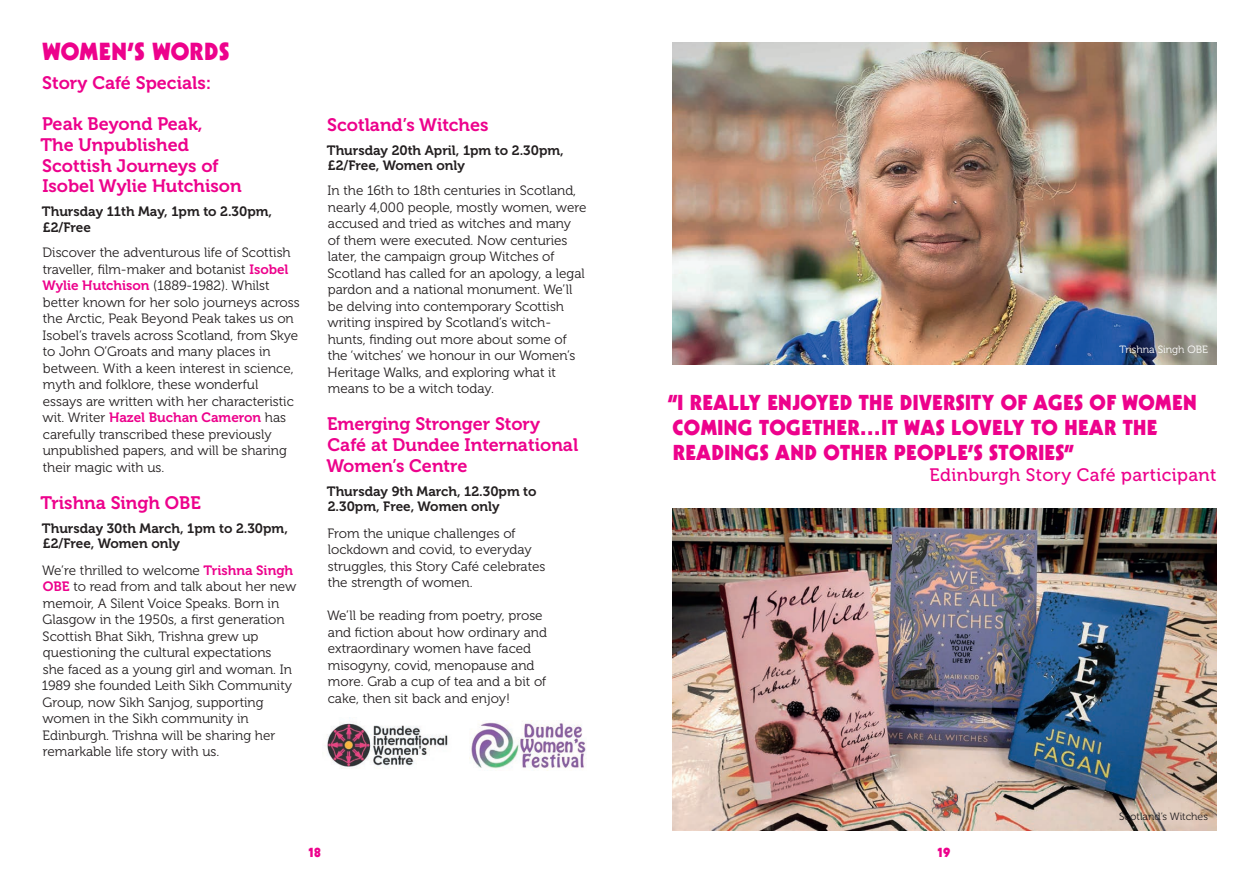
<style>
.page{position:relative;width:1259px;height:893px;background:#fff}
.page>*{position:absolute;margin:0;border:0;box-sizing:border-box;transform-origin:0 0}
.t1{font:900 24px "Kabel LT Pro";letter-spacing:.02em;color:#ed028c}
.GWL_Programme_Quote{font:900 21px/25.2px "Kabel LT Pro";letter-spacing:.02em;color:#ed028c}
.GWL_Programme_Event{font:18px/20.7px "Museo 700";color:#ed028c}
.GWL_Programme_Quote-2{font:18px "Museo 500";letter-spacing:.02em;color:#ed028c}
.GWL_Programme_Body{font:13.5px/16.5px "Museo 300";color:#231f20}
.GWL_Programme_Event-2{font:13.5px/15.6px "Museo 700";color:#231f20}
.t2{font:900 13.5px "Kabel LT Pro";color:#ed028c}
.GWL_Programme_Body-2{font:10.5px "Museo 300";color:#231f20}
.GWL_Programme_Body-3{font:10.5px "Museo 300";color:#fff}
.s1{font-family:"Museo 700";color:#ed028c}
</style>
<div class="page">
<img style="left:672px;top:43px;width:544px;height:321px">
<img style="left:672px;top:509px;width:544px;height:321px">
<img style="left:326px;top:717px;width:122px;height:52px">
<img style="left:471px;top:720px;width:115px;height:51px">
<p class="t1" style="left:43px;top:36px;width:188px">WOMEN’S WORDS</p>
<p class="GWL_Programme_Event" style="left:42px;top:73px;width:170px">Story Café Specials:</p>
<p class="GWL_Programme_Event" style="left:41px;top:114px;width:203px">Peak Beyond Peak,<br>The Unpublished<br>Scottish Journeys of<br>Isobel Wylie Hutchison</p>
<p class="GWL_Programme_Event-2" style="left:42px;top:204px;width:232px">Thursday 11th May, 1pm to 2.30pm, £2/Free</p>
<p class="GWL_Programme_Body" style="left:42px;top:244px;width:259px">Discover the adventurous life of Scottish traveller, film-maker and botanist <span class="s1">Isobel Wylie Hutchison</span> (1889-1982). Whilst better known for her solo journeys across the Arctic, Peak Beyond Peak takes us on Isobel’s travels across Scotland, from Skye to John O’Groats and many places in between. With a keen interest in science, myth and folklore, these wonderful essays are written with her characteristic wit. Writer <span class="s1">Hazel Buchan Cameron</span> has carefully transcribed these previously unpublished papers, and will be sharing their magic with us.</p>
<p class="GWL_Programme_Event" style="left:41px;top:492px;width:162px">Trishna Singh OBE</p>
<p class="GWL_Programme_Event-2" style="left:42px;top:520px;width:247px">Thursday 30th March, 1pm to 2.30pm, £2/Free, Women only</p>
<p class="GWL_Programme_Body" style="left:42px;top:562px;width:256px">We’re thrilled to welcome <span class="s1">Trishna Singh OBE</span> to read from and talk about her new memoir, A Silent Voice Speaks. Born in Glasgow in the 1950s, a first generation Scottish Bhat Sikh, Trishna grew up questioning the cultural expectations<br>she faced as a young girl and woman. In 1989 she founded Leith Sikh Community Group, now Sikh Sanjog, supporting women in the Sikh community in Edinburgh. Trishna will be sharing her remarkable life story with us.</p>
<p class="GWL_Programme_Event" style="left:327px;top:115px;width:163px">Scotland’s Witches</p>
<p class="GWL_Programme_Event-2" style="left:327px;top:143px;width:238px">Thursday 20th April, 1pm to 2.30pm, £2/Free, Women only</p>
<p class="GWL_Programme_Body" style="left:327px;top:183px;width:260px">In the 16th to 18th centuries in Scotland, nearly 4,000 people, mostly women, were accused and tried as witches and many of them were executed. Now centuries later, the campaign group Witches of Scotland has called for an apology, a legal pardon and a national monument. We’ll be delving into contemporary Scottish writing inspired by Scotland’s witch&shy;hunts, finding out more about some of the ‘witches’ we honour in our Women’s Heritage Walks, and exploring what it means to be a witch today.</p>
<p class="GWL_Programme_Event" style="left:326px;top:414px;width:253px">Emerging Stronger Story<br>Café at Dundee International<br>Women’s Centre</p>
<p class="GWL_Programme_Event-2" style="left:327px;top:483px;width:211px">Thursday 9th March, 12.30pm to<br>2.30pm, Free, Women only</p>
<p class="GWL_Programme_Body" style="left:327px;top:525px;width:219px">From the unique challenges of lockdown and covid, to everyday struggles, this Story Café celebrates the strength of women.</p>
<p class="GWL_Programme_Body" style="left:327px;top:607px;width:221px">We’ll be reading from poetry, prose and fiction about how ordinary and extraordinary women have faced misogyny, covid, menopause and more. Grab a cup of tea and a bit of cake, then sit back and enjoy!</p>
<p class="GWL_Programme_Body-3" style="left:1119px;top:344px;width:90px">Trishna Singh OBE</p>
<p class="GWL_Programme_Quote" style="left:668px;top:389px;width:529px">“I REALLY ENJOYED THE DIVERSITY OF AGES OF WOMEN<br>COMING TOGETHER…IT WAS LOVELY TO HEAR THE<br>READINGS AND OTHER PEOPLE’S STORIES”</p>
<p class="GWL_Programme_Quote-2" style="left:929px;top:465px;width:288px">Edinburgh Story Café participant</p>
<p class="t2" style="left:309px;top:843px;width:14px">18</p>
<p class="t2" style="left:938px;top:843px;width:14px">19</p>
<p class="GWL_Programme_Body-2" style="left:1119px;top:811px;width:90px">Scotland’s Witches</p>
</div>
